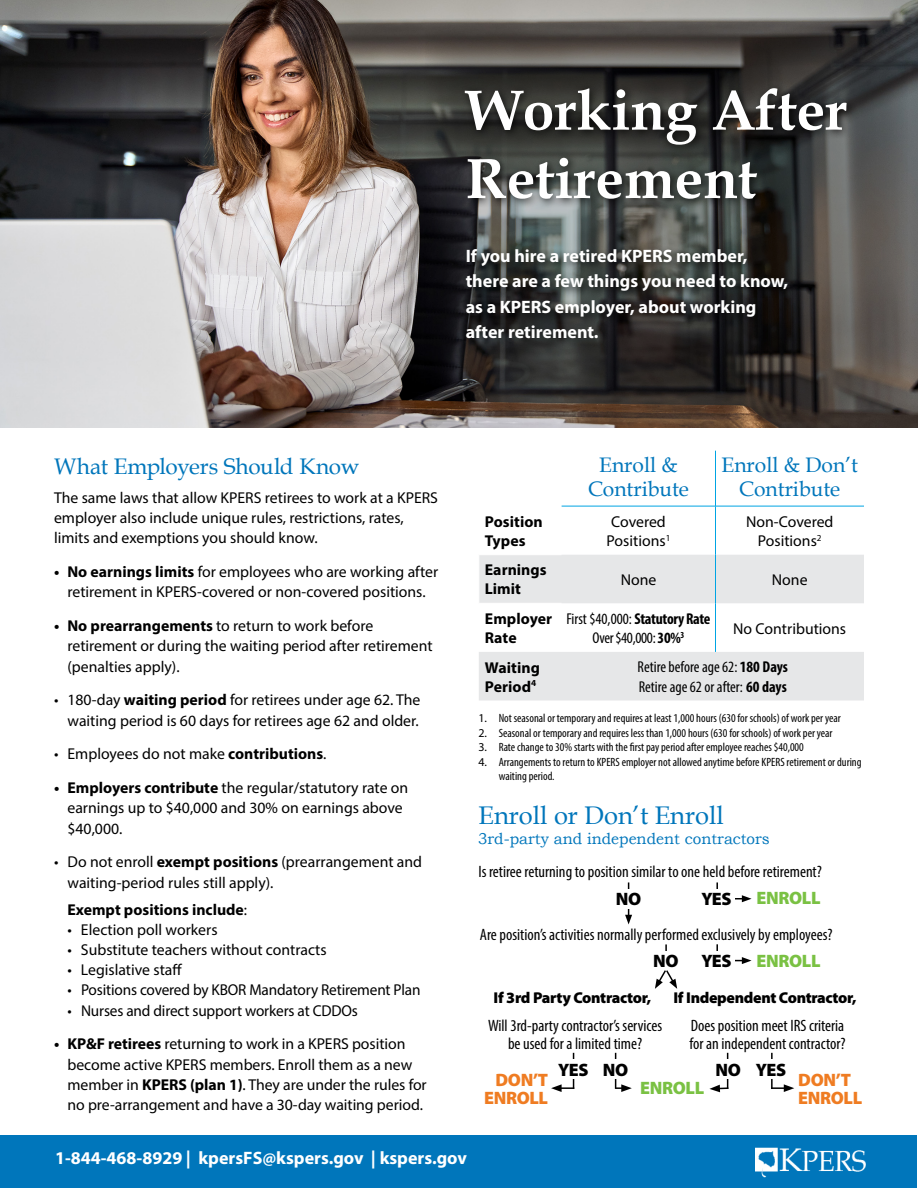
<style>
.page{position:relative;width:918px;height:1188px;background:#fff}
.page>*{position:absolute;margin:0;border:0;box-sizing:border-box;transform-origin:0 0}
.t1{font:700 57px/68.4px "Book Antiqua";color:#fff}
.t2{font:25.5px "Book Antiqua";color:#0076bb}
.t3{font:22.5px "Book Antiqua";letter-spacing:-.015em;color:#0076bb}
.t4{font:21px/24px "Book Antiqua";color:#0076bb;text-align:center}
.t5{font:700 18px/25.5px "Myriad Pro";color:#fff}
.t6{font:900 18px/18px "Myriad Pro";letter-spacing:-.02em;color:#ef7c22;text-align:right}
.t7{font:900 18px "Myriad Pro";letter-spacing:-.02em;color:#000}
.t8{font:900 18px "Myriad Pro";letter-spacing:-.02em;color:#7ac143}
.t9{font:condensed 16.5px/18px "Myriad Pro";color:#000;text-align:center}
.t10{font:15.75px/20.2px "Myriad Pro";color:#000}
.t11{font:condensed 15.75px/18.9px "Myriad Pro";color:#000;text-align:center}
.t12{font:700 15.75px/18.9px "Myriad Pro";letter-spacing:.005em;color:#000}
.t13{font:900 15.75px "Myriad Pro";letter-spacing:-.02em;color:#000}
.t14{font:15.75px "Bookman Old Style";color:#0076bb}
.t15{font:condensed 12px/14.4px "Myriad Pro";color:#000}
.s1{font-weight:700}
.s2{font-weight:400}
.s3{font-stretch:normal}
</style>
<div class="page">
<svg style="left:479px;top:555px;width:385px;height:145px;fill:#e6e7e8"></svg>
<hr style="left:715px;top:451px;width:1px;height:55px;background:#00a4e3">
<hr style="left:562px;top:506px;width:153px;height:1px;background:#00a4e3">
<hr style="left:716px;top:506px;width:148px;height:1px;background:#00a4e3">
<hr style="left:715px;top:506px;width:1px;height:49px;background:#00a4e3">
<hr style="left:715px;top:555px;width:1px;height:48px;background:#00a4e3">
<hr style="left:715px;top:603px;width:1px;height:49px;background:#00a4e3">
<hr style="left:478px;top:603px;width:84px;height:1px;background:#fff">
<hr style="left:727px;top:1053px;width:1px;height:36px;background:#000">
<svg style="left:709px;top:1085px;width:18px;height:7px"></svg>
<hr style="left:573px;top:1053px;width:1px;height:36px;background:#000">
<svg style="left:551px;top:1084px;width:22px;height:8px"></svg>
<hr style="left:628px;top:882px;width:1px;height:35px;background:#000">
<svg style="left:625px;top:915px;width:7px;height:9px"></svg>
<div style="left:610px;top:889px;width:37px;height:19px;background:#fff"></div>
<svg style="left:665px;top:944px;width:2px;height:7px"></svg>
<svg style="left:616px;top:1084px;width:16px;height:8px"></svg>
<hr style="left:615px;top:1053px;width:1px;height:36px;background:#000">
<div style="left:597px;top:1059px;width:38px;height:20px;background:#fff"></div>
<div style="left:709px;top:1059px;width:38px;height:20px;background:#fff"></div>
<div style="left:554px;top:1059px;width:38px;height:20px;background:#fff"></div>
<svg style="left:716px;top:944px;width:36px;height:20px"></svg>
<div style="left:698px;top:951px;width:37px;height:19px;background:#fff"></div>
<hr style="left:771px;top:1053px;width:2px;height:36px;background:#000">
<svg style="left:771px;top:1084px;width:23px;height:8px"></svg>
<div style="left:752px;top:1059px;width:38px;height:20px;background:#fff"></div>
<svg style="left:716px;top:882px;width:36px;height:20px"></svg>
<div style="left:698px;top:889px;width:37px;height:19px;background:#fff"></div>
<svg style="left:655px;top:970px;width:22px;height:19px"></svg>
<img style="left:0;top:0;width:918px;height:428px">
<svg style="left:427px;top:27px;width:478px;height:388px;background:#413e3b"></svg>
<div style="left:424px;top:24px;width:484px;height:394px;border:2px solid #000"></div>
<div style="left:459px;top:83px;width:398px;height:126px;background:#000;opacity:.75"></div>
<div style="left:462px;top:244px;width:336px;height:106px;background:#000;opacity:.75"></div>
<div style="left:1px;top:1135px;width:916px;height:52px;background:#0076bb"></div>
<img style="left:755px;top:1147px;width:111px;height:31px">
<h1 class="t1" style="left:466px;top:76px;width:383px">Working After<br>Retirement</h1>
<p class="t5" style="left:466px;top:242px;width:324px">If you hire a retired KPERS member, there are a few things you need to know, as a KPERS employer, about working after retirement.</p>
<h3 class="t3" style="left:54px;top:451px;width:307px">What Employers Should Know</h3>
<p class="t10" style="left:54px;top:487px;width:386px">The same laws that allow KPERS retirees to work at a KPERS employer also include unique rules, restrictions, rates, limits and exemptions you should know.</p>
<p class="t10" style="left:54px;top:561px;width:386px;text-align:center"><span class="s1">• No earnings limits</span> for employees who are working after retirement in KPERS-covered or non-covered positions.</p>
<p class="t10" style="left:67px;top:615px;width:367px;text-indent:-13px"><span class="s1">• No prearrangements</span> to return to work before retirement or during the waiting period after retirement (penalties apply).</p>
<p class="t10" style="left:54px;top:690px;width:368px;text-align:right">• 180-day <span class="s1">waiting period</span> for retirees under age 62. The waiting period is 60 days for retirees age 62 and older.</p>
<p class="t10" style="left:54px;top:744px;width:274px">• Employees do not make <span class="s1">contributions</span>.</p>
<p class="t10" style="left:67px;top:777px;width:342px;text-indent:-13px"><span class="s1">• Employers contribute</span> the regular/statutory rate on earnings up to $40,000 and 30% on earnings above $40,000.</p>
<p class="t10" style="left:67px;top:852px;width:356px;text-indent:-13px">• Do not enroll <span class="s1">exempt positions</span> (prearrangement and waiting-period rules still apply).</p>
<p class="t12" style="left:67px;top:899px;width:181px">Exempt positions include<span class="s2">:</span></p>
<p class="t10" style="left:67px;top:919px;width:152px">• Election poll workers</p>
<p class="t10" style="left:67px;top:939px;width:261px">• Substitute teachers without contracts</p>
<p class="t10" style="left:67px;top:960px;width:116px">• Legislative staff</p>
<p class="t10" style="left:68px;top:980px;width:355px">• Positions covered by KBOR Mandatory Retirement Plan</p>
<p class="t10" style="left:68px;top:1000px;width:292px">• Nurses and direct support workers at CDDOs</p>
<p class="t10" style="left:67px;top:1034px;width:361px;text-indent:-13px"><span class="s1">• KP&amp;F retirees</span> returning to work in a KPERS position become active KPERS members. Enroll them as a new member in <span class="s1">KPERS (plan 1)</span>. They are under the rules for no pre-arrangement and have a 30-day waiting period.</p>
<h3 class="t4" style="left:588px;top:452px;width:103px">Enroll &amp;<br>Contribute</h3>
<h3 class="t4" style="left:722px;top:452px;width:138px">Enroll &amp; Don’t<br>Contribute</h3>
<p class="t12" style="left:485px;top:512px;width:60px">Position<br>Types</p>
<p class="t10" style="left:607px;top:512px;width:65px;line-height:18.9px">Covered<br>Positions<sup>1</sup></p>
<p class="t10" style="left:746px;top:512px;width:89px;line-height:18.9px;text-align:center">Non-Covered<br>Positions<sup>2</sup></p>
<p class="t12" style="left:485px;top:560px;width:63px">Earnings<br>Limit</p>
<p class="t10" style="left:621px;top:569px;width:37px">None</p>
<p class="t10" style="left:772px;top:569px;width:37px">None</p>
<p class="t12" style="left:485px;top:609px;width:69px">Employer<br>Rate</p>
<p class="t11" style="left:566px;top:609px;width:146px">First $40,000: <span class="s1">Statutory Rate<br></span>Over $40,000: <span class="s1">30%</span><sup>3</sup></p>
<p class="t10" style="left:733px;top:618px;width:114px">No Contributions</p>
<p class="t12" style="left:485px;top:657px;width:57px">Waiting<br>Period<sup>4</sup></p>
<p class="t11" style="left:638px;top:657px;width:152px;line-height:19.5px;text-align:left">Retire before age 62: <span class="s1">180 Days<br></span>Retire age 62 or after: <span class="s1">60 days</span></p>
<p class="t15" style="left:478px;top:711px;width:364px"><span class="s3">1.</span> Not seasonal or temporary and requires at least 1,000 hours (630 for schools) of work per year</p>
<p class="t15" style="left:478px;top:725px;width:356px"><span class="s3">2.</span> Seasonal or temporary and requires less than 1,000 hours (630 for schools) of work per year</p>
<p class="t15" style="left:478px;top:740px;width:327px"><span class="s3">3.</span> Rate change to 30% starts with the first pay period after employee reaches $40,000</p>
<p class="t15" style="left:499px;top:754px;width:364px;text-indent:-20px"><span class="s3">4.</span> Arrangements to return to KPERS employer not allowed anytime before KPERS retirement or during waiting period.</p>
<h2 class="t2" style="left:478px;top:798px;width:247px">Enroll or Don’t Enroll</h2>
<p class="t14" style="left:478px;top:829px;width:293px">3rd-party and independent contractors</p>
<p class="t9" style="left:478px;top:862px;width:345px">Is retiree returning to position similar to one held before retirement?</p>
<p class="t7" style="left:616px;top:887px;width:27px">NO</p>
<p class="t7" style="left:701px;top:887px;width:32px">YES</p>
<p class="t8" style="left:757px;top:886px;width:65px">ENROLL</p>
<p class="t9" style="left:480px;top:926px;width:354px">Are position’s activities normally performed exclusively by employees?</p>
<p class="t7" style="left:653px;top:949px;width:27px">NO</p>
<p class="t7" style="left:701px;top:949px;width:32px">YES</p>
<p class="t8" style="left:757px;top:949px;width:65px">ENROLL</p>
<p class="t13" style="left:494px;top:987px;width:159px">If 3rd Party Contractor,</p>
<p class="t13" style="left:673px;top:987px;width:185px">If Independent Contractor,</p>
<p class="t9" style="left:488px;top:1016px;width:176px">Will 3rd-party contractor’s services be used for a limited time?</p>
<p class="t9" style="left:689px;top:1016px;width:158px;text-align:left">Does position meet IRS criteria for an independent contractor?</p>
<p class="t7" style="left:603px;top:1058px;width:27px">NO</p>
<p class="t8" style="left:640px;top:1076px;width:65px">ENROLL</p>
<p class="t7" style="left:558px;top:1058px;width:32px">YES</p>
<p class="t7" style="left:716px;top:1058px;width:27px">NO</p>
<p class="t7" style="left:756px;top:1058px;width:32px">YES</p>
<p class="t6" style="left:484px;top:1070px;width:65px">DON’T<br>ENROLL</p>
<p class="t6" style="left:798px;top:1070px;width:65px;text-align:left">DON’T<br>ENROLL</p>
<p class="t5" style="left:55px;top:1144px;width:413px">1-844-468-8929 | kpersFS@kspers.gov | kspers.gov</p>
</div>
